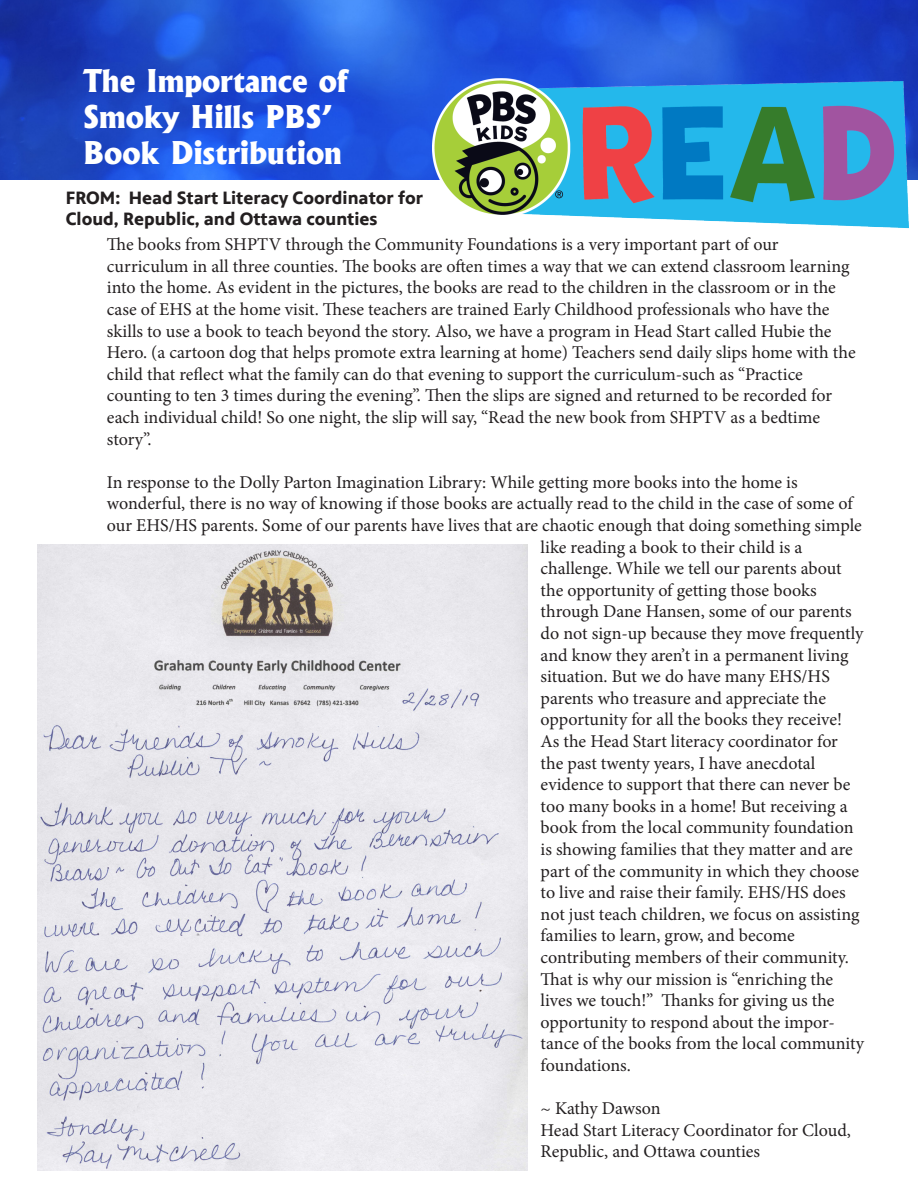
<style>
.page{position:relative;width:918px;height:1188px;background:#fff}
.page>*{position:absolute;margin:0;border:0;box-sizing:border-box;transform-origin:0 0}
.t1{font:800 30px/36px "Albertus";color:#fff}
.t2{font:18px/21.6px "Minion Pro";color:#231f20}
.t3{font:700 18px/21.6px "PBS Sans";color:#231f20}
</style>
<div class="page">
<img style="left:0;top:0;width:918px;height:179px">
<img style="left:38px;top:544px;width:489px;height:627px">
<img style="left:432px;top:79px;width:476px;height:150px">
<p class="t1" style="left:83px;top:63px;width:266px">The Importance of<br>Smoky Hills PBS’</p>
<p class="t1" style="left:83px;top:135px;width:260px">Book Distribution</p>
<p class="t3" style="left:66px;top:187px;width:359px">FROM: Head Start Literacy Coordinator for<br>Cloud, Republic, and Ottawa counties</p>
<p class="t2" style="left:107px;top:234px;width:673px">The books from SHPTV through the Community Foundations is a very important part of our</p>
<p class="t2" style="left:107px;top:255px;width:750px">curriculum in all three counties. The books are often times a way that we can extend classroom learning into the home. As evident in the pictures, the books are read to the children in the classroom or in the case of EHS at the home visit. These teachers are trained Early Childhood professionals who have the skills to use a book to teach beyond the story. Also, we have a program in Head Start called Hubie the Hero. (a cartoon dog that helps promote extra learning at home) Teachers send daily slips home with the child that reflect what the family can do that evening to support the curriculum-such as “Practice</p>
<p class="t2" style="left:107px;top:385px;width:727px">counting to ten 3 times during the evening”. Then the slips are signed and returned to be recorded for each individual child! So one night, the slip will say, “Read the new book from SHPTV as a bedtime story”.</p>
<p class="t2" style="left:107px;top:471px;width:692px">In response to the Dolly Parton Imagination Library: While getting more books into the home is</p>
<p class="t2" style="left:107px;top:493px;width:747px">wonderful, there is no way of knowing if those books are actually read to the child in the case of some of</p>
<p class="t2" style="left:107px;top:515px;width:756px">our EHS/HS parents. Some of our parents have lives that are chaotic enough that doing something simple</p>
<p class="t2" style="left:541px;top:536px;width:263px">like reading a book to their child is a</p>
<p class="t2" style="left:541px;top:558px;width:324px">challenge. While we tell our parents about the opportunity of getting those books through Dane Hansen, some of our parents do not sign-up because they move frequently and know they aren’t in a permanent living situation. But we do have many EHS/HS</p>
<p class="t2" style="left:541px;top:687px;width:287px">parents who treasure and appreciate the</p>
<p class="t2" style="left:541px;top:709px;width:303px">opportunity for all the books they receive!<br>As the Head Start literacy coordinator for the past twenty years, I have anecdotal</p>
<p class="t2" style="left:541px;top:774px;width:320px">evidence to support that there can never be too many books in a home! But receiving a book from the local community foundation is showing families that they matter and are part of the community in which they choose to live and raise their family. EHS/HS does not just teach children, we focus on assisting</p>
<p class="t2" style="left:541px;top:925px;width:256px">families to learn, grow, and become</p>
<p class="t2" style="left:541px;top:947px;width:325px">contributing members of their community.<br>That is why our mission is “enriching the lives we touch!” Thanks for giving us the opportunity to respond about the impor&shy;tance of the books from the local community foundations.</p>
<p class="t2" style="left:541px;top:1098px;width:121px">~ Kathy Dawson</p>
<p class="t2" style="left:541px;top:1119px;width:312px">Head Start Literacy Coordinator for Cloud,<br>Republic, and Ottawa counties</p>
</div>
